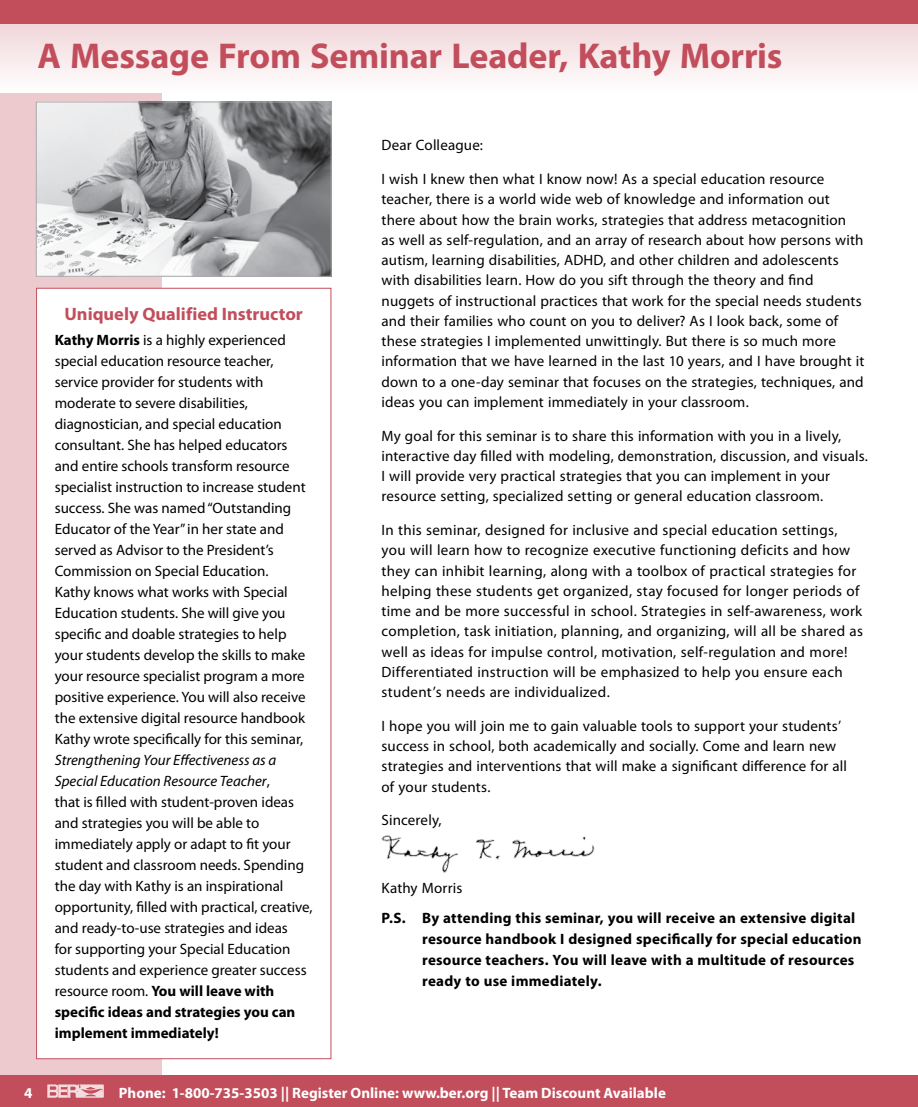
<style>
.page{position:relative;width:918px;height:1107px;background:#fff}
.page>*{position:absolute;margin:0;border:0;box-sizing:border-box;transform-origin:0 0}
.t1{font:700 36px "Myriad Pro";letter-spacing:-.005em;color:#c24e5c}
.t2{font:700 18px "Myriad Pro";color:#c24e5c}
.t3{font:15px/21px "Myriad Pro";letter-spacing:.01em;color:#000}
.t4{font:700 15px/21px "Myriad Pro";letter-spacing:.015em;color:#000}
.t5{font:700 15px "Myriad Pro";color:#fff}
.s1{font-weight:700}
.s2{font-style:italic}
</style>
<div class="page">
<div style="left:0;top:0;width:162px;height:1107px;background:#edcace"></div>
<div style="left:0;top:1076px;width:918px;height:31px;background:#c24e5c"></div>
<svg style="left:47px;top:1084px;width:57px;height:14px"></svg>
<svg style="left:0;top:24px;width:918px;height:68px"></svg>
<div style="left:0;top:0;width:918px;height:24px;background:#c24e5c"></div>
<img style="left:382px;top:835px;width:213px;height:38px">
<div style="left:37px;top:288px;width:294px;height:771px;background:#fff"></div>
<img style="left:38px;top:104px;width:291px;height:170px">
<div style="left:36px;top:102px;width:295px;height:174px;border:1px solid #a7a9ac"></div>
<h1 class="t1" style="left:38px;top:32px;width:747px">A Message From Seminar Leader, Kathy Morris</h1>
<p class="t2" style="left:65px;top:302px;width:240px">Uniquely Qualified Instructor</p>
<p class="t3" style="left:55px;top:330px;width:252px"><span class="s1">Kathy Morris</span> is a highly experienced special education resource teacher, service provider for students with moderate to severe disabilities, diagnostician, and special education consultant. She has helped educators and entire schools transform resource specialist instruction to increase student success. She was named “Outstanding Educator of the Year” in her state and served as Advisor to the President’s Commission on Special Education.<br>Kathy knows what works with Special Education students. She will give you specific and doable strategies to help your students develop the skills to make your resource specialist program a more positive experience. You will also receive the extensive digital resource handbook Kathy wrote specifically for this seminar,</p>
<p class="t3" style="left:55px;top:750px;width:259px"><span class="s2">Strengthening Your Effectiveness as a Special Education Resource Teacher</span>,<br>that is filled with student‑proven ideas and strategies you will be able to immediately apply or adapt to fit your student and classroom needs. Spending the day with Kathy is an inspirational opportunity, filled with practical, creative, and ready‑to‑use strategies and ideas<br>for supporting your Special Education students and experience greater success resource room. <span class="s1">You will leave with specific ideas and strategies you can implement immediately!</span></p>
<p class="t3" style="left:382px;top:135px;width:103px">Dear Colleague:</p>
<p class="t3" style="left:382px;top:169px;width:485px;line-height:20.2px">I wish I knew then what I know now! As a special education resource teacher, there is a world wide web of knowledge and information out there about how the brain works, strategies that address metacognition<br>as well as self-regulation, and an array of research about how persons with autism, learning disabilities, ADHD, and other children and adolescents with disabilities learn. How do you sift through the theory and find nuggets of instructional practices that work for the special needs students and their families who count on you to deliver? As I look back, some of these strategies I implemented unwittingly. But there is so much more information that we have learned in the last 10 years, and I have brought it down to a one-day seminar that focuses on the strategies, techniques, and ideas you can implement immediately in your classroom.</p>
<p class="t3" style="left:382px;top:425px;width:488px;line-height:20.2px">My goal for this seminar is to share this information with you in a lively, interactive day filled with modeling, demonstration, discussion, and visuals.<br>I will provide very practical strategies that you can implement in your resource setting, specialized setting or general education classroom.</p>
<p class="t3" style="left:382px;top:520px;width:483px;line-height:20.2px">In this seminar, designed for inclusive and special education settings, you will learn how to recognize executive functioning deficits and how they can inhibit learning, along with a toolbox of practical strategies for helping these students get organized, stay focused for longer periods of time and be more successful in school. Strategies in self-awareness, work completion, task initiation, planning, and organizing, will all be shared as well as ideas for impulse control, motivation, self-regulation and more!<br>Differentiated instruction will be emphasized to help you ensure each student’s needs are individualized.</p>
<p class="t3" style="left:382px;top:716px;width:467px;line-height:20.2px">I hope you will join me to gain valuable tools to support your students’ success in school, both academically and socially. Come and learn new strategies and interventions that will make a significant difference for all of your students.</p>
<p class="t3" style="left:382px;top:810px;width:62px">Sincerely,</p>
<p class="t3" style="left:382px;top:877px;width:82px">Kathy Morris</p>
<p class="t4" style="left:422px;top:907px;width:441px;text-indent:-40px">P.S. By attending this seminar, you will receive an extensive digital resource handbook I designed specifically for special education resource teachers. You will leave with a multitude of resources ready to use immediately.</p>
<p class="t5" style="left:24px;top:1083px;width:10px">4</p>
<p class="t5" style="left:119px;top:1083px;width:549px">Phone: 1-800-735-3503 || Register Online: www.ber.org || Team Discount Available</p>
</div>
